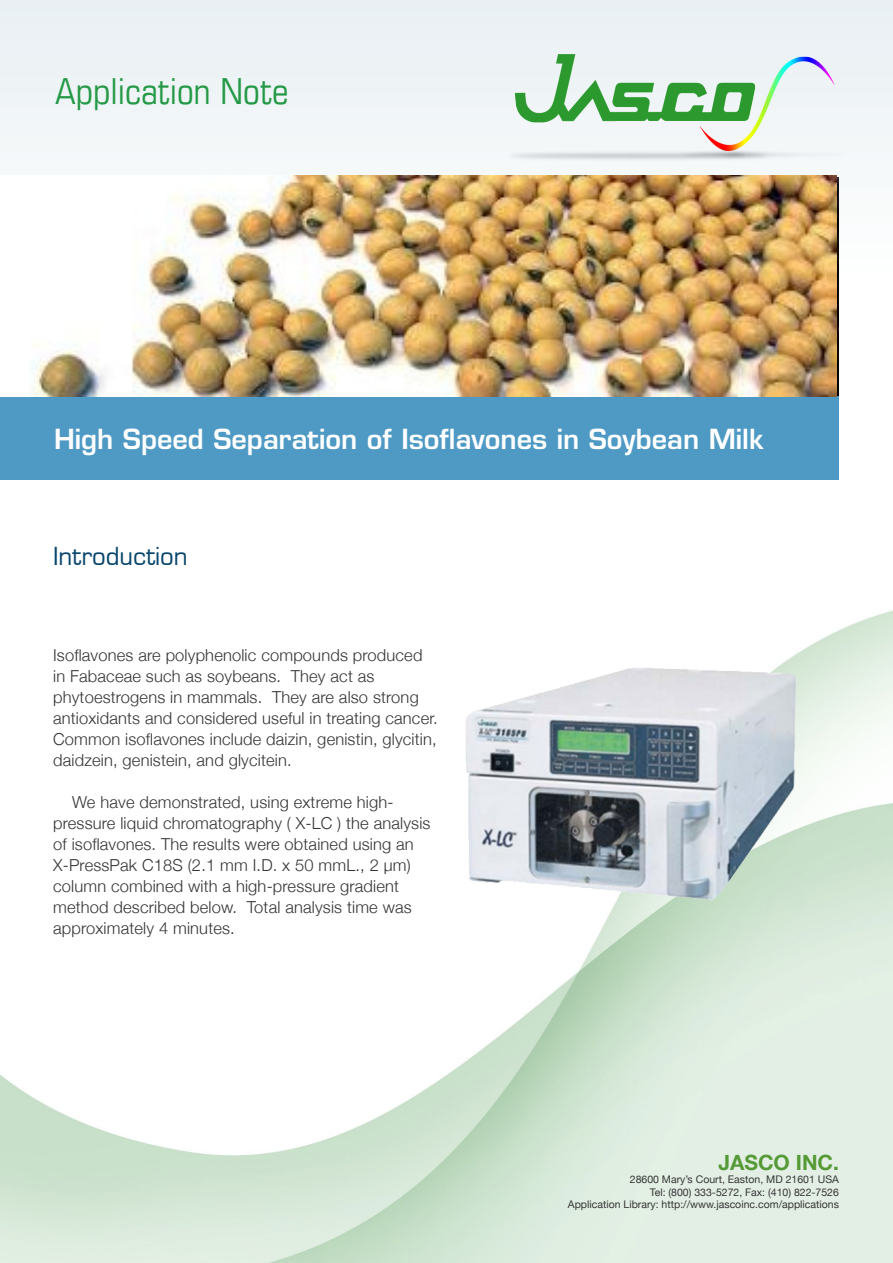
<style>
.page{position:relative;width:893px;height:1263px;background:#fff}
.page>*{position:absolute;margin:0;border:0;box-sizing:border-box;transform-origin:0 0}
.App_note_title{font:condensed 36px "Eurostile LT";color:#259946}
.t1{font:600 27px "Eurostile LT Std";color:#fff}
.Heading_1{font:27px "Eurostile";color:#08456c}
.Footer_name{font:700 21px "Helvetica Neue";color:#559a36}
.Paragraph{font:300 16.5px/21px "Helvetica Neue";letter-spacing:.01em;color:#353535}
.Footer_text{font:10.5px "Helvetica Neue";color:#353535}
.Footer_name-2{font:10.5px "Helvetica Neue";color:#353535}
</style>
<div class="page">
<img style="left:0;top:610px;width:893px;height:653px">
<div style="left:0;top:1px;width:893px;height:280px;background:#eef4f6"></div>
<img style="left:515px;top:54px;width:320px;height:105px">
<div style="left:0;top:397px;width:839px;height:83px;background:#4f9ac4"></div>
<img style="left:0;top:176px;width:836px;height:221px">
<img style="left:466px;top:667px;width:331px;height:233px">
<p class="App_note_title" style="left:55px;top:70px;width:235px">Application Note</p>
<p class="t1" style="left:54px;top:422px;width:711px">High Speed Separation of Isoflavones in Soybean Milk</p>
<p class="Heading_1" style="left:53px;top:542px;width:136px">Introduction</p>
<p class="Paragraph" style="left:53px;top:644px;width:386px">Isoflavones are polyphenolic compounds produced in Fabaceae such as soybeans. They act as phytoestrogens in mammals. They are also strong antioxidants and considered useful in treating cancer.<br>Common isoflavones include daizin, genistin, glycitin, daidzein, genistein, and glycitein.</p>
<p class="Paragraph" style="left:53px;top:791px;width:379px;text-indent:19px">We have demonstrated, using extreme high&shy;pressure liquid chromatography ( X-LC ) the analysis of isoflavones. The results were obtained using an X-PressPak C18S (2.1 mm I.D. x 50 mmL., 2 µm) column combined with a high-pressure gradient method described below. Total analysis time was approximately 4 minutes.</p>
<p class="Footer_name" style="left:718px;top:1150px;width:122px">JASCO INC.</p>
<p class="Footer_name-2" style="left:630px;top:1173px;width:211px">28600 Mary’s Court, Easton, MD 21601 USA</p>
<p class="Footer_text" style="left:650px;top:1185px;width:191px">Tel: (800) 333-5272, Fax: (410) 822-7526</p>
<p class="Footer_text" style="left:568px;top:1198px;width:273px">Application Library: http://www.jascoinc.com/applications</p>
</div>
